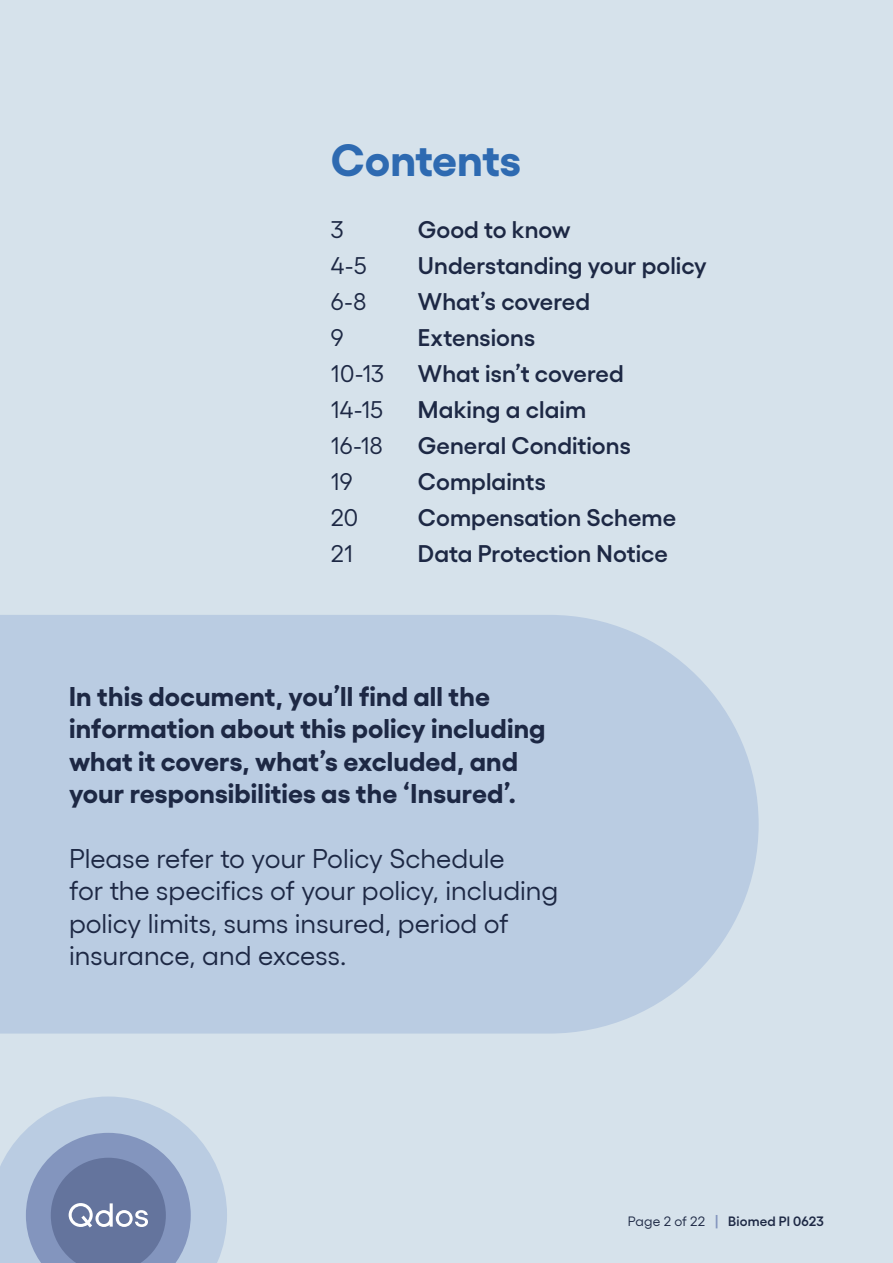
<style>
.page{position:relative;width:893px;height:1263px;background:#d6e2eb}
.page>*{position:absolute;margin:0;border:0;box-sizing:border-box;transform-origin:0 0}
.t1{font:700 45px "Gellix";letter-spacing:-.005em;color:#2e6ab1}
.t2{font:700 27px/32.4px "Gellix";letter-spacing:.005em;color:#1d2844}
.t3{font:27px/32.4px "Gellix";color:#1d2844}
.t4{font:600 24px "Gellix";color:#1d2844}
.t5{font:24px "Gellix";letter-spacing:.005em;color:#1d2844}
.t6{font:600 13.5px "Gellix";letter-spacing:.015em;color:#1d2844}
.s1{font-weight:400}
.s2{font-size:13.8px;color:#8395be}
</style>
<div class="page">
<svg style="left:0;top:1096px;width:227px;height:167px"></svg>
<div style="left:0;top:615px;width:759px;height:418px;background:#bacce2"></div>
<h1 class="t1" style="left:331px;top:124px;width:192px">Contents</h1>
<p class="t5" style="left:331px;top:211px;width:14px">3</p>
<p class="t4" style="left:418px;top:211px;width:154px">Good to know</p>
<p class="t5" style="left:331px;top:247px;width:37px">4-5</p>
<p class="t4" style="left:418px;top:247px;width:290px">Understanding your policy</p>
<p class="t5" style="left:331px;top:283px;width:37px">6-8</p>
<p class="t4" style="left:418px;top:283px;width:174px">What’s covered</p>
<p class="t5" style="left:331px;top:319px;width:14px">9</p>
<p class="t4" style="left:418px;top:319px;width:119px">Extensions</p>
<p class="t5" style="left:331px;top:355px;width:54px">10-13</p>
<p class="t4" style="left:418px;top:355px;width:207px">What isn’t covered</p>
<p class="t5" style="left:331px;top:391px;width:54px">14-15</p>
<p class="t4" style="left:418px;top:391px;width:170px">Making a claim</p>
<p class="t5" style="left:331px;top:427px;width:53px">16-18</p>
<p class="t4" style="left:418px;top:427px;width:214px">General Conditions</p>
<p class="t5" style="left:331px;top:463px;width:23px">19</p>
<p class="t4" style="left:418px;top:463px;width:129px">Complaints</p>
<p class="t5" style="left:331px;top:499px;width:29px">20</p>
<p class="t4" style="left:418px;top:499px;width:260px">Compensation Scheme</p>
<p class="t5" style="left:331px;top:535px;width:23px">21</p>
<p class="t4" style="left:418px;top:535px;width:251px">Data Protection Notice</p>
<p class="t2" style="left:69px;top:677px;width:478px">In this document, you’ll find all the information about this policy including what it covers, what’s excluded, and your responsibilities as the ‘Insured’.</p>
<p class="t3" style="left:69px;top:839px;width:491px">Please refer to your Policy Schedule<br>for the specifics of your policy, including policy limits, sums insured, period of insurance, and excess.</p>
<p class="t6" style="left:628px;top:1211px;width:198px"><span class="s1">Page 2 of 22</span> <span class="s2">|</span> Biomed PI 0623</p>
</div>
